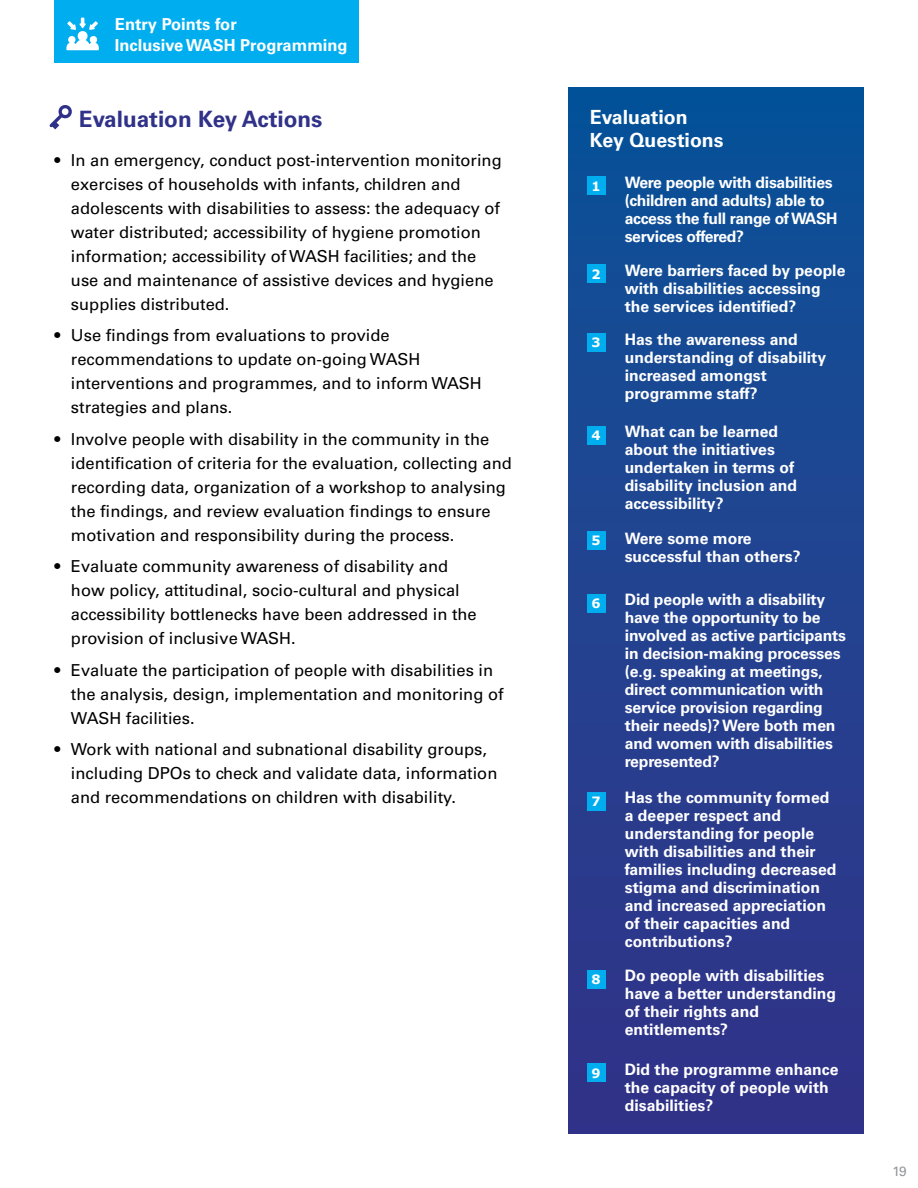
<style>
.page{position:relative;width:918px;height:1188px;background:#fff}
.page>*{position:absolute;margin:0;border:0;box-sizing:border-box;transform-origin:0 0}
.t1{font:700 22.5px "Univers LT Std";color:#303188}
.t2{font:700 19.5px/22.5px "Univers LT Std";color:#fff}
.t3{font:16.5px/24px "Univers LT Std";color:#000}
.t4{font:700 16.5px/21px "Univers LT Std";color:#fff}
.t5{font:700 15.75px/18px "Univers LT Std";color:#fff}
.t6{font:700 15.75px/18px "Univers LT Std";letter-spacing:-.02em;color:#fff}
.t7{font:13.5px "Univers LT Std";color:#939598}
.t8{font:700 12.9px "Verdana";color:#fff}
</style>
<div class="page">
<div style="left:569px;top:88px;width:295px;height:1046px;background:linear-gradient(to bottom,#0a5298,#353288)"></div>
<div style="left:587px;top:176px;width:18px;height:19px;background:#00aeef"></div>
<div style="left:587px;top:264px;width:18px;height:19px;background:#00aeef"></div>
<div style="left:587px;top:333px;width:18px;height:19px;background:#00aeef"></div>
<div style="left:587px;top:970px;width:18px;height:19px;background:#00aeef"></div>
<div style="left:587px;top:1063px;width:18px;height:19px;background:#00aeef"></div>
<div style="left:587px;top:426px;width:18px;height:18px;background:#00aeef"></div>
<div style="left:587px;top:531px;width:18px;height:19px;background:#00aeef"></div>
<div style="left:587px;top:594px;width:18px;height:18px;background:#00aeef"></div>
<div style="left:587px;top:792px;width:18px;height:19px;background:#00aeef"></div>
<div style="left:54px;top:0;width:304px;height:63px;background:#00aeef"></div>
<svg style="left:66px;top:18px;width:33px;height:32px"></svg>
<svg style="left:49px;top:105px;width:23px;height:24px"></svg>
<p class="t4" style="left:115px;top:14px;width:234px">Entry Points for<br>Inclusive WASH Programming</p>
<h1 class="t1" style="left:79px;top:106px;width:245px">Evaluation Key Actions</h1>
<p class="t2" style="left:590px;top:106px;width:135px">Evaluation<br>Key Questions</p>
<p class="t3" style="left:71px;top:148px;width:432px;text-indent:-16px">• In an emergency, conduct post-intervention monitoring exercises of households with infants, children and adolescents with disabilities to assess: the adequacy of water distributed; accessibility of hygiene promotion information; accessibility of WASH facilities; and the use and maintenance of assistive devices and hygiene supplies distributed.</p>
<p class="t3" style="left:71px;top:323px;width:412px;text-indent:-16px">• Use findings from evaluations to provide recommendations to update on-going WASH interventions and programmes, and to inform WASH strategies and plans.</p>
<p class="t3" style="left:71px;top:427px;width:442px;text-indent:-16px">• Involve people with disability in the community in the identification of criteria for the evaluation, collecting and recording data, organization of a workshop to analysing the findings, and review evaluation findings to ensure motivation and responsibility during the process.</p>
<p class="t3" style="left:71px;top:554px;width:407px;text-indent:-16px">• Evaluate community awareness of disability and how policy, attitudinal, socio-cultural and physical accessibility bottlenecks have been addressed in the provision of inclusive WASH.</p>
<p class="t3" style="left:71px;top:658px;width:434px;text-indent:-16px">• Evaluate the participation of people with disabilities in the analysis, design, implementation and monitoring of<br>WASH facilities.</p>
<p class="t3" style="left:71px;top:738px;width:428px;text-indent:-16px">• Work with national and subnational disability groups, including DPOs to check and validate data, information and recommendations on children with disability.</p>
<p class="t8" style="left:591px;top:177px;width:11px">1</p>
<p class="t6" style="left:625px;top:173px;width:214px">Were people with disabilities (children and adults) able to access the full range of WASH services offered?</p>
<p class="t8" style="left:591px;top:265px;width:11px">2</p>
<p class="t5" style="left:625px;top:261px;width:222px">Were barriers faced by people with disabilities accessing the services identified?</p>
<p class="t8" style="left:591px;top:334px;width:11px">3</p>
<p class="t5" style="left:625px;top:330px;width:203px">Has the awareness and understanding of disability increased amongst programme staff?</p>
<p class="t8" style="left:591px;top:426px;width:11px">4</p>
<p class="t8" style="left:591px;top:532px;width:11px">5</p>
<p class="t5" style="left:625px;top:423px;width:174px">What can be learned about the initiatives undertaken in terms of disability inclusion and accessibility?</p>
<p class="t5" style="left:625px;top:530px;width:177px">Were some more successful than others?</p>
<p class="t8" style="left:591px;top:594px;width:11px">6</p>
<p class="t8" style="left:591px;top:792px;width:11px">7</p>
<p class="t5" style="left:625px;top:591px;width:223px">Did people with a disability have the opportunity to be involved as active participants in decision-making processes (e.g. speaking at meetings, direct communication with service provision regarding their needs)? Were both men and women with disabilities represented?</p>
<p class="t5" style="left:625px;top:789px;width:213px">Has the community formed a deeper respect and understanding for people with disabilities and their families including decreased stigma and discrimination and increased appreciation of their capacities and contributions?</p>
<p class="t8" style="left:591px;top:970px;width:11px">8</p>
<p class="t5" style="left:625px;top:967px;width:213px">Do people with disabilities have a better understanding of their rights and entitlements?</p>
<p class="t8" style="left:591px;top:1064px;width:11px">9</p>
<p class="t5" style="left:625px;top:1060px;width:215px">Did the programme enhance the capacity of people with disabilities?</p>
<p class="t7" style="left:892px;top:1164px;width:16px">19</p>
</div>
